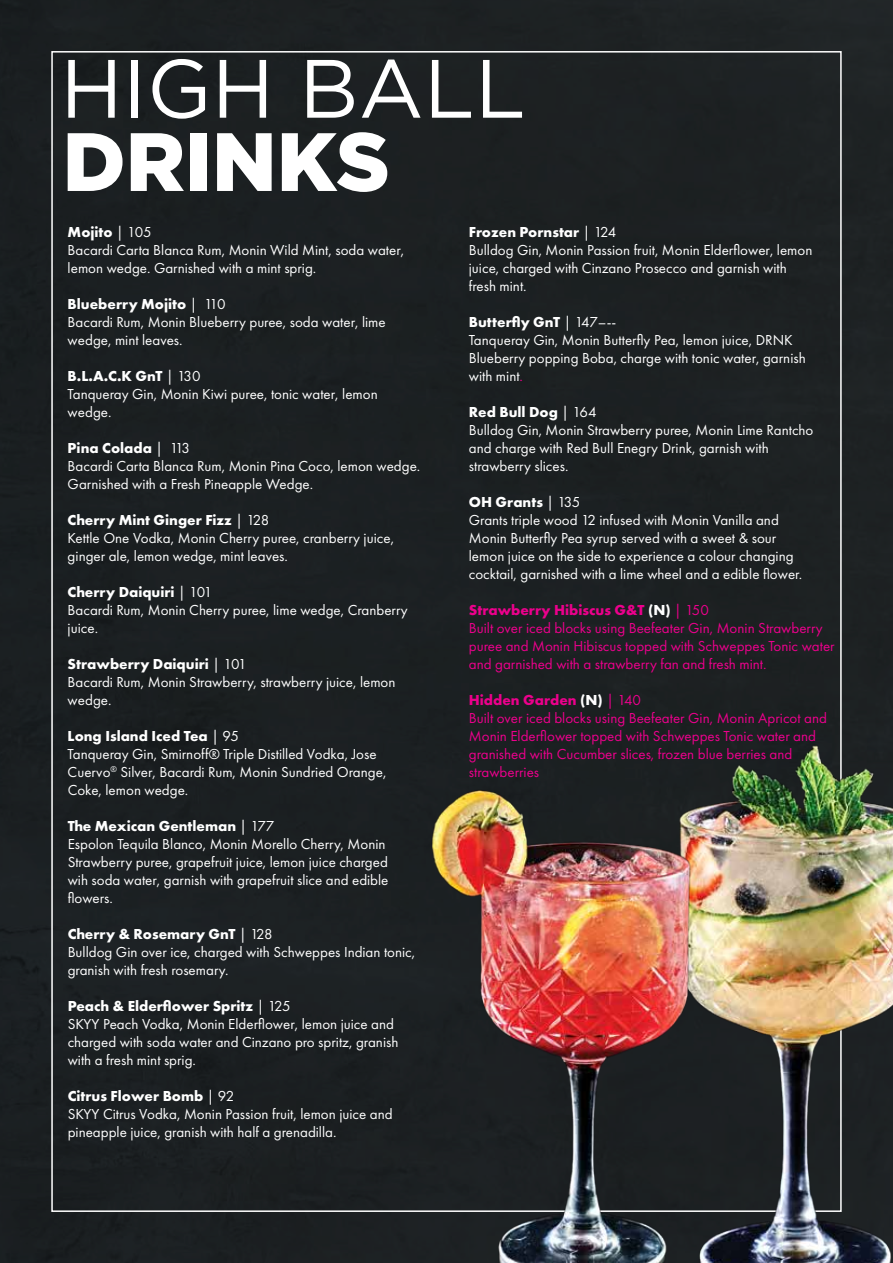
<style>
.page{position:relative;width:893px;height:1263px;background:#1b2022}
.page>*{position:absolute;margin:0;border:0;box-sizing:border-box;transform-origin:0 0}
.t1{font:82.5px "Gotham";color:#fff}
.t2{font:900 82.5px "Gotham";color:#fff}
.t3{font:15px/18px "Futura PT";color:#fff}
.t4{font:15px/18px "Futura PT";color:#ec008c}
.s1{font-weight:700}
.s2{color:#ec008c}
.s3{font-weight:700;color:#fff}
</style>
<div class="page">
<img style="left:793px;top:602px;width:100px;height:661px">
<img style="left:364px;top:765px;width:429px;height:498px">
<h1 class="t1" style="left:60px;top:43px;width:467px">HIGH BALL</h1>
<h1 class="t2" style="left:63px;top:114px;width:329px">DRINKS</h1>
<p class="t3" style="left:68px;top:223px;width:338px"><span class="s1">Mojito</span> | 105<br>Bacardi Carta Blanca Rum, Monin Wild Mint, soda water, lemon wedge. Garnished with a mint sprig.</p>
<p class="t3" style="left:68px;top:295px;width:320px"><span class="s1">Blueberry Mojito</span> | 110<br>Bacardi Rum, Monin Blueberry puree, soda water, lime wedge, mint leaves.</p>
<p class="t3" style="left:68px;top:367px;width:312px"><span class="s1">B.L.A.C.K GnT</span> | 130<br>Tanqueray Gin, Monin Kiwi puree, tonic water, lemon wedge.</p>
<p class="t3" style="left:68px;top:439px;width:354px"><span class="s1">Pina Colada</span> | 113<br>Bacardi Carta Blanca Rum, Monin Pina Coco, lemon wedge.<br>Garnished with a Fresh Pineapple Wedge.</p>
<p class="t3" style="left:68px;top:511px;width:328px"><span class="s1">Cherry Mint Ginger Fizz</span> | 128<br>Kettle One Vodka, Monin Cherry puree, cranberry juice, ginger ale, lemon wedge, mint leaves.</p>
<p class="t3" style="left:68px;top:583px;width:342px"><span class="s1">Cherry Daiquiri</span> | 101<br>Bacardi Rum, Monin Cherry puree, lime wedge, Cranberry juice.</p>
<p class="t3" style="left:68px;top:655px;width:329px"><span class="s1">Strawberry Daiquiri</span> | 101<br>Bacardi Rum, Monin Strawberry, strawberry juice, lemon wedge.</p>
<p class="t3" style="left:68px;top:727px;width:320px"><span class="s1">Long Island Iced Tea</span> | 95<br>Tanqueray Gin, Smirnoff® Triple Distilled Vodka, Jose Cuervo<sup>®</sup> Silver, Bacardi Rum, Monin Sundried Orange, Coke, lemon wedge.</p>
<p class="t3" style="left:68px;top:817px;width:322px"><span class="s1">The Mexican Gentleman</span> | 177<br>Espolon Tequila Blanco, Monin Morello Cherry, Monin Strawberry puree, grapefruit juice, lemon juice charged wih soda water, garnish with grapefruit slice and edible flowers.</p>
<p class="t3" style="left:68px;top:925px;width:349px"><span class="s1">Cherry &amp; Rosemary GnT</span> | 128<br>Bulldog Gin over ice, charged with Schweppes Indian tonic, granish with fresh rosemary.</p>
<p class="t3" style="left:68px;top:997px;width:332px"><span class="s1">Peach &amp; Elderflower Spritz</span> | 125<br>SKYY Peach Vodka, Monin Elderflower, lemon juice and charged with soda water and Cinzano pro spritz, granish with a fresh mint sprig.</p>
<p class="t3" style="left:68px;top:1087px;width:327px"><span class="s1">Citrus Flower Bomb</span> | 92<br>SKYY Citrus Vodka, Monin Passion fruit, lemon juice and pineapple juice, granish with half a grenadilla.</p>
<p class="t3" style="left:469px;top:223px;width:345px"><span class="s1">Frozen Pornstar</span> | 124<br>Bulldog Gin, Monin Passion fruit, Monin Elderflower, lemon juice, charged with Cinzano Prosecco and garnish with fresh mint.</p>
<p class="t3" style="left:469px;top:313px;width:338px"><span class="s1">Butterfly GnT</span> | 147–--<br>Tanqueray Gin, Monin Butterfly Pea, lemon juice, DRNK Blueberry popping Boba, charge with tonic water, garnish with mint<span class="s2">.</span></p>
<p class="t3" style="left:469px;top:403px;width:346px"><span class="s1">Red Bull Dog</span> | 164<br>Bulldog Gin, Monin Strawberry puree, Monin Lime Rantcho and charge with Red Bull Enegry Drink, garnish with strawberry slices.</p>
<p class="t3" style="left:469px;top:493px;width:335px"><span class="s1">OH Grants</span> | 135<br>Grants triple wood 12 infused with Monin Vanilla and Monin Butterfly Pea syrup served with a sweet &amp; sour lemon juice on the side to experience a colour changing cocktail, garnished with a lime wheel and a edible flower.</p>
<p class="t4" style="left:469px;top:601px;width:367px"><span class="s1">Strawberry Hibiscus G&amp;T</span> <span class="s3">(N)</span> | 150<br>Built over iced blocks using Beefeater Gin, Monin Strawberry puree and Monin Hibiscus topped with Schweppes Tonic water and garnished with a strawberry fan and fresh mint.</p>
<p class="t4" style="left:469px;top:691px;width:360px"><span class="s1">Hidden Garden</span> <span class="s3">(N)</span> | 140<br>Built over iced blocks using Beefeater Gin, Monin Apricot and Monin Elderflower topped with Schweppes Tonic water and granished with Cucumber slices, frozen blue berries and strawberries</p>
</div>
